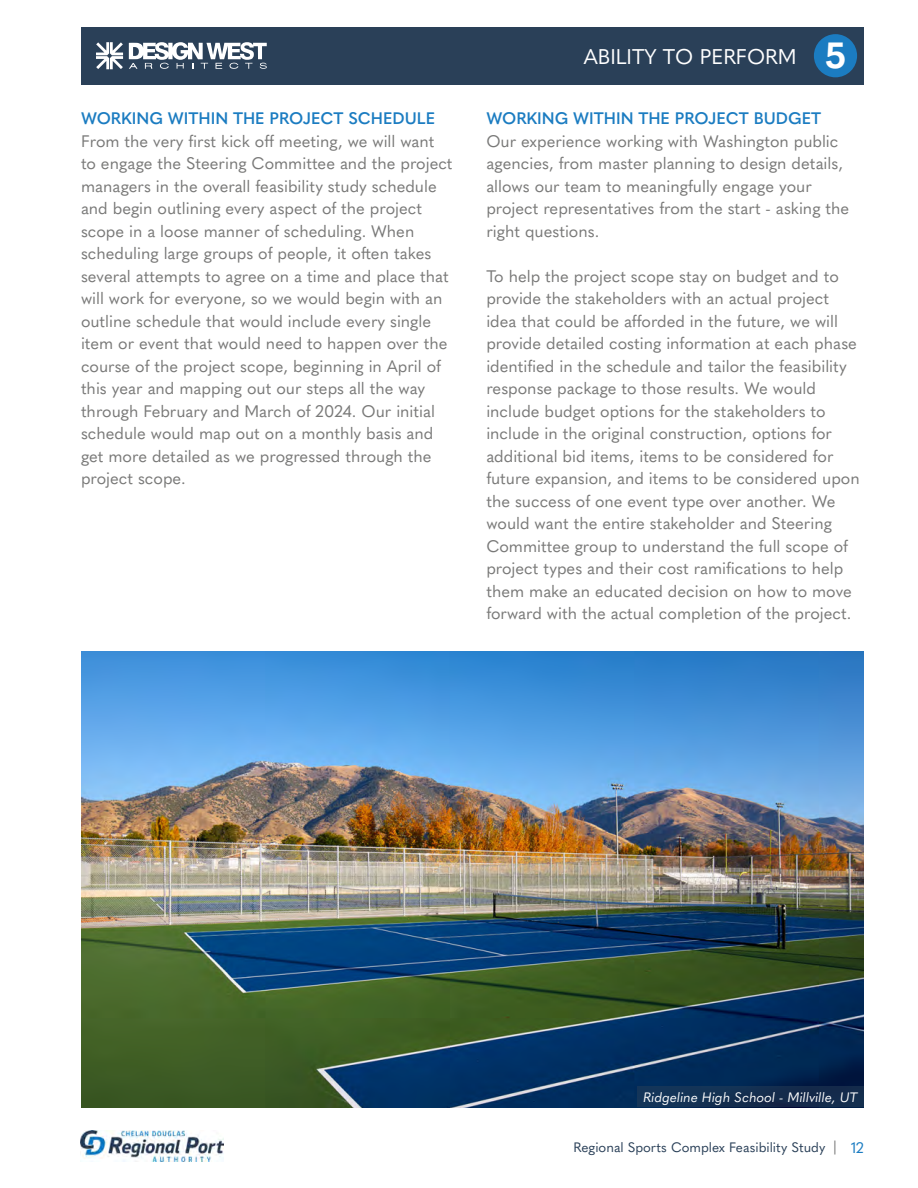
<style>
.page{position:relative;width:918px;height:1188px;background:#fff}
.page>*{position:absolute;margin:0;border:0;box-sizing:border-box;transform-origin:0 0}
.t1{font:700 36px "Quasimoda";color:#fff}
.t2{font:21px "Quasimoda";color:#fff}
.t3{font:16.5px/22.5px "Quasimoda";color:#797978}
.t4{font:600 16.5px "Quasimoda";color:#1b7cc1}
.t5{font:13.5px "Quasimoda";color:#2a4058}
.t6{font:italic 13.5px "Quasimoda";color:#fff}
.s1{color:#797978}
.s2{font-size:15px;color:#1b7cc1}
</style>
<div class="page">
<img style="left:81px;top:1131px;width:142px;height:30px">
<div style="left:81px;top:27px;width:783px;height:57px;background:#2a4058"></div>
<div style="left:814px;top:34px;width:43px;height:43px;background:#1b7cc1;border-radius:50%"></div>
<svg style="left:96px;top:42px;width:27px;height:27px"></svg>
<svg style="left:129px;top:42px;width:138px;height:27px"></svg>
<img style="left:81px;top:651px;width:783px;height:456px">
<div style="left:637px;top:1087px;width:227px;height:20px;background:#142e4e"></div>
<p class="t4" style="left:81px;top:106px;width:356px">WORKING WITHIN THE PROJECT SCHEDULE</p>
<p class="t3" style="left:81px;top:128px;width:373px">From the very first kick off meeting, we will want to engage the Steering Committee and the project managers in the overall feasibility study schedule and begin outlining every aspect of the project scope in a loose manner of scheduling. When scheduling large groups of people, it often takes several attempts to agree on a time and place that will work for everyone, so we would begin with an outline schedule that would include every single item or event that would need to happen over the course of the project scope, beginning in April of this year and mapping out our steps all the way through February and March of 2024. Our initial schedule would map out on a monthly basis and get more detailed as we progressed through the project scope.</p>
<p class="t2" style="left:584px;top:41px;width:214px">ABILITY TO PERFORM</p>
<p class="t1" style="left:825px;top:28px;width:22px">5</p>
<p class="t4" style="left:486px;top:106px;width:336px">WORKING WITHIN THE PROJECT BUDGET</p>
<p class="t3" style="left:486px;top:128px;width:364px">Our experience working with Washington public agencies, from master planning to design details, allows our team to meaningfully engage your project representatives from the start - asking the right questions.</p>
<p class="t3" style="left:486px;top:263px;width:375px">To help the project scope stay on budget and to provide the stakeholders with an actual project idea that could be afforded in the future, we will provide detailed costing information at each phase identified in the schedule and tailor the feasibility response package to those results. We would include budget options for the stakeholders to include in the original construction, options for additional bid items, items to be considered for future expansion, and items to be considered upon the success of one event type over another. We would want the entire stakeholder and Steering Committee group to understand the full scope of project types and their cost ramifications to help them make an educated decision on how to move forward with the actual completion of the project.</p>
<p class="t6" style="left:643px;top:1087px;width:216px">Ridgeline High School - Millville, UT</p>
<p class="t5" style="left:573px;top:1137px;width:292px">Regional Sports Complex Feasibility Study <span class="s1">|</span> <span class="s2">12</span></p>
</div>
